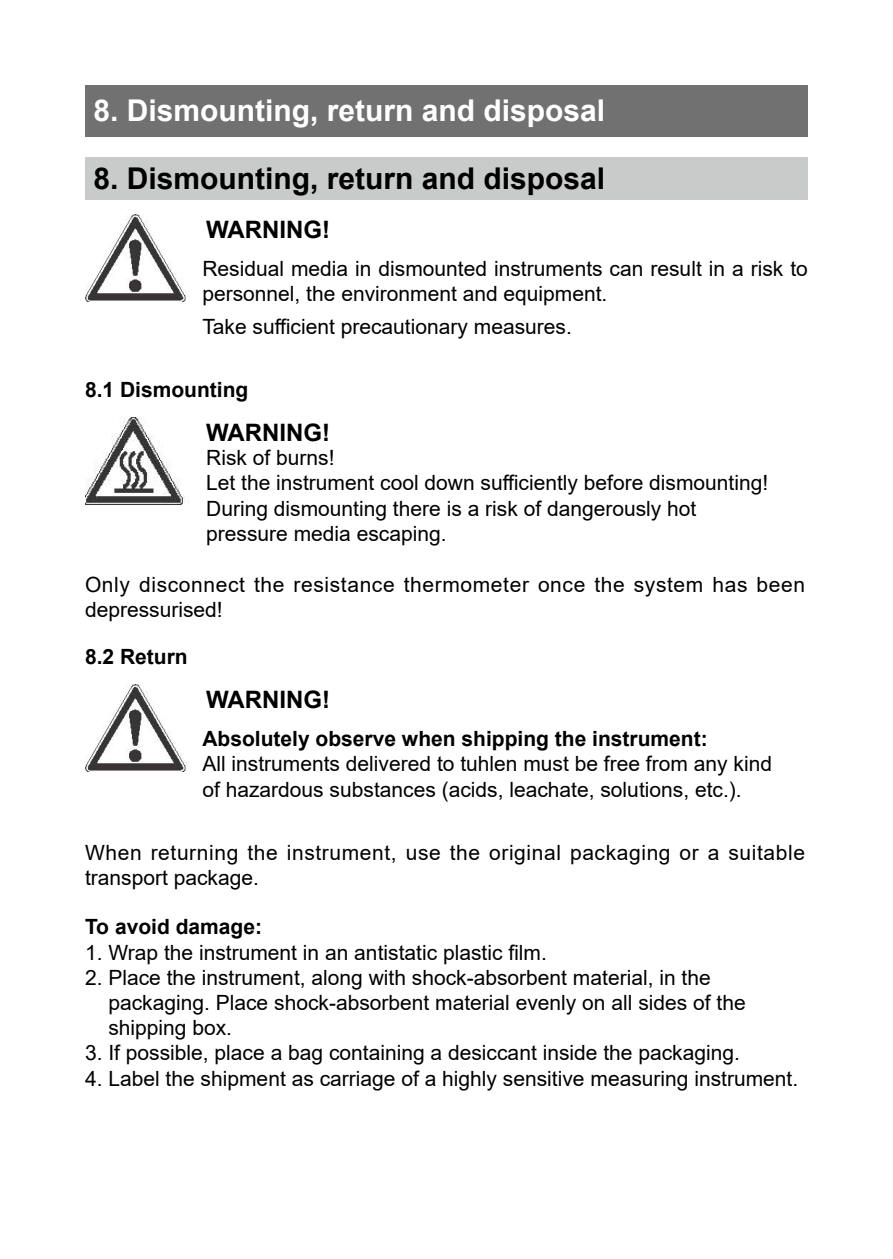
<style>
.page{position:relative;width:893px;height:1259px;background:#fff}
.page>*{position:absolute;margin:0;border:0;box-sizing:border-box;transform-origin:0 0}
.t1{font:700 30px "Arial";color:#fff}
.t2{font:700 30px "Arial";color:#000}
.t3{font:700 24px "Arial";color:#000}
.t4{font:21px/25.2px "Arial";color:#000}
.t5{font:21px/25.2px "Arial";letter-spacing:.03em;color:#000}
.t6{font:700 21px "Arial";color:#000}
</style>
<div class="page">
<div style="left:85px;top:85px;width:723px;height:51px;background:#727171"></div>
<div style="left:85px;top:157px;width:723px;height:43px;background:#c9caca"></div>
<img style="left:85px;top:215px;width:102px;height:87px">
<img style="left:85px;top:417px;width:103px;height:87px">
<img style="left:85px;top:684px;width:102px;height:87px">
<h1 class="t1" style="left:93px;top:90px;width:513px">8. Dismounting, return and disposal</h1>
<h1 class="t2" style="left:93px;top:158px;width:513px">8. Dismounting, return and disposal</h1>
<p class="t3" style="left:206px;top:213px;width:125px">WARNING!</p>
<p class="t4" style="left:202px;top:256px;width:607px">Residual media in dismounted instruments can result in a risk to personnel, the environment and equipment.</p>
<p class="t4" style="left:202px;top:314px;width:371px">Take sufficient precautionary measures.</p>
<p class="t6" style="left:85px;top:374px;width:165px">8.1 Dismounting</p>
<p class="t3" style="left:206px;top:415px;width:125px">WARNING!</p>
<p class="t4" style="left:206px;top:445px;width:564px">Risk of burns!<br>Let the instrument cool down sufficiently before dismounting!<br>During dismounting there is a risk of dangerously hot pressure media escaping.</p>
<p class="t5" style="left:85px;top:572px;width:722px">Only disconnect the resistance thermometer once the system has been depressurised!</p>
<p class="t6" style="left:85px;top:642px;width:104px">8.2 Return</p>
<p class="t3" style="left:206px;top:683px;width:125px">WARNING!</p>
<p class="t6" style="left:202px;top:724px;width:507px">Absolutely observe when shipping the instrument:</p>
<p class="t4" style="left:202px;top:751px;width:571px">All instruments delivered to tuhlen must be free from any kind of hazardous substances (acids, leachate, solutions, etc.).</p>
<p class="t5" style="left:85px;top:840px;width:722px">When returning the instrument, use the original packaging or a suitable transport package.</p>
<p class="t6" style="left:85px;top:912px;width:178px">To avoid damage:</p>
<p class="t4" style="left:85px;top:939px;width:463px">1. Wrap the instrument in an antistatic plastic film.</p>
<p class="t4" style="left:108px;top:964px;width:639px;text-indent:-23px">2. Place the instrument, along with shock-absorbent material, in the packaging. Place shock-absorbent material evenly on all sides of the shipping box.</p>
<p class="t4" style="left:85px;top:1040px;width:656px">3. If possible, place a bag containing a desiccant inside the packaging.</p>
<p class="t4" style="left:85px;top:1065px;width:715px">4. Label the shipment as carriage of a highly sensitive measuring instrument.</p>
</div>
